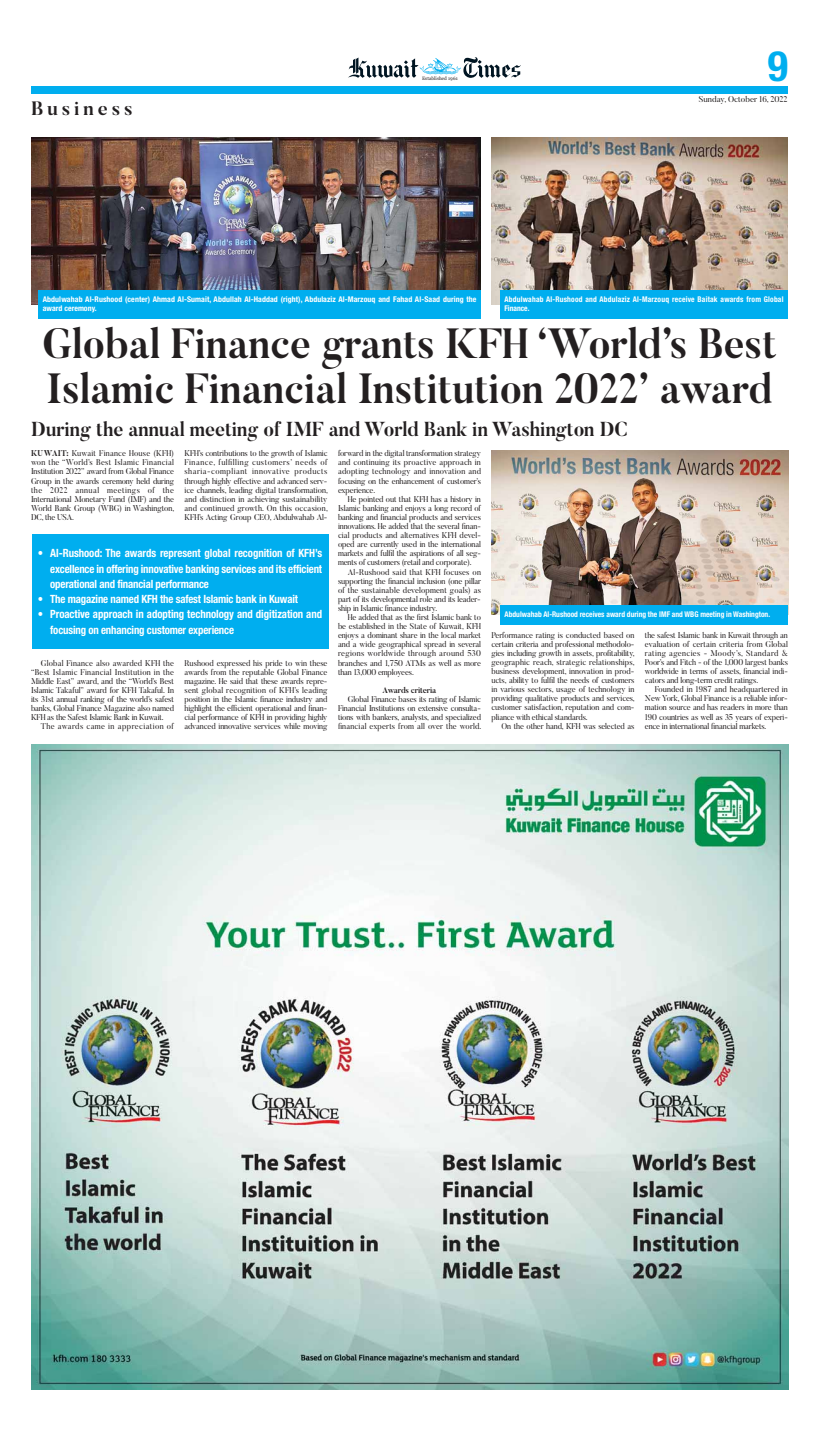
<style>
.page{position:relative;width:819px;height:1439px;background:#fff}
.page>*{position:absolute;margin:0;border:0;box-sizing:border-box;transform-origin:0 0}
.t1{font:700 42px/45px "Butler";color:#231f20;scale:.95 1}
.t2{font:700 condensed 42px "Helvetica Neue";color:#00aeef}
.t3{font:700 20.12px "Butler";color:#231f20;scale:.95 1}
.t4{font:700 19.25px "Butler";letter-spacing:.2em;color:#231f20}
.t5{font:700 condensed 11.38px/15.2px "Helvetica Neue";letter-spacing:-.015em;color:#fff;text-align:justify;scale:.95 1}
.t6{font:8.31px/9.1px "Butler";letter-spacing:-.015em;color:#231f20;text-align:justify;scale:.95 1}
.t7{font:8.31px "Butler";letter-spacing:.05em;color:#231f20;scale:.95 1}
.t8{font:8.31px "Butler";letter-spacing:-.015em;color:#231f20}
.t9{font:700 8.31px "Butler";letter-spacing:-.015em;color:#231f20;scale:.95 1}
.t10{font:700 condensed 7.88px/8.8px "Helvetica Neue";letter-spacing:.01em;color:#fff;scale:.95 1}
.t11{font:700 condensed 7.88px/8.8px "Helvetica Neue";letter-spacing:.01em;color:#fff}
.t12{font:4.81px "Georgia+T42";color:#231f20}
.s1{font-weight:700}
</style>
<div class="page">
<div style="left:31px;top:87px;width:757px;height:7px;background:#00aeef"></div>
<svg style="left:348px;top:57px;width:173px;height:21px"></svg>
<img style="left:31px;top:744px;width:757px;height:645px">
<img style="left:31px;top:137px;width:450px;height:168px">
<img style="left:491px;top:138px;width:297px;height:167px">
<div style="left:38px;top:290px;width:443px;height:29px;background:#00aeef"></div>
<div style="left:500px;top:290px;width:288px;height:29px;background:#00aeef"></div>
<img style="left:491px;top:450px;width:297px;height:165px">
<div style="left:500px;top:605px;width:288px;height:19px;background:#00aeef"></div>
<div style="left:32px;top:534px;width:296px;height:115px;background:#00aeef"></div>
<h3 class="t4" style="left:31px;top:101px;width:103px">Business</h3>
<p class="t12" style="left:422px;top:75px;width:37px">Established 1961</p>
<h1 class="t2" style="left:767px;top:51px;width:22px">9</h1>
<p class="t8" style="left:699px;top:96px;width:90px">Sunday, October 16, 2022</p>
<p class="t11" style="left:43px;top:296px;width:435px">Abdulwahab Al-Rushood (center) Ahmad Al-Sumait, Abdullah Al-Haddad (right), Abdulaziz Al-Marzouq and Fahad Al-Saad during the award ceremony.</p>
<p class="t10" style="left:504px;top:296px;width:295px">Abdulwahab Al-Rushood and Abdulaziz Al-Marzouq receive Baitak awards from Global<br>Finance.</p>
<h1 class="t1" style="left:42px;top:326px;width:774px">Global Finance grants KFH ‘World’s Best<br>Islamic Financial Institution 2022’ award</h1>
<h2 class="t3" style="left:31px;top:422px;width:629px">During the annual meeting of IMF and World Bank in Washington DC</h2>
<p class="t6" style="left:31px;top:450px;width:152px"><span class="s1">KUWAIT:</span> Kuwait Finance House (KFH) won the “World’s Best Islamic Financial Institution 2022” award from Global Finance Group in the awards ceremony held during the 2022 annual meetings of the International Monetary Fund (IMF) and the World Bank Group (WBG) in Washington, DC, the USA.</p>
<p class="t6" style="left:184px;top:450px;width:152px">KFH’s contributions to the growth of Islamic Finance, fulfilling customers’ needs of sharia-compliant innovative products through highly effective and advanced serv&shy;ice channels, leading digital transformation, and distinction in achieving sustainability and continued growth. On this occasion, KFH’s Acting Group CEO, Abdulwahab Al-</p>
<h3 class="t5" style="left:50px;top:547px;width:288px;text-indent:-12px">• Al-Rushood: The awards represent global recognition of KFH’s excellence in offering innovative banking services and its efficient operational and financial performance</h3>
<h3 class="t5" style="left:38px;top:592px;width:275px">• The magazine named KFH the safest Islamic bank in Kuwait</h3>
<h3 class="t5" style="left:50px;top:608px;width:288px;text-indent:-12px">• Proactive approach in adopting technology and digitization and focusing on enhancing customer experience</h3>
<p class="t6" style="left:31px;top:659px;width:152px;text-indent:10px">Global Finance also awarded KFH the “Best Islamic Financial Institution in the Middle East” award, and the “World’s Best Islamic Takaful” award for KFH Takaful. In its 31st annual ranking of the world’s safest banks, Global Finance Magazine also named KFH as the Safest Islamic Bank in Kuwait.</p>
<p class="t7" style="left:41px;top:723px;width:141px">The awards came in appreciation of</p>
<p class="t6" style="left:184px;top:659px;width:152px">Rushood expressed his pride to win these awards from the reputable Global Finance magazine. He said that these awards repre&shy;sent global recognition of KFH’s leading position in the Islamic finance industry and highlight the efficient operational and finan&shy;cial performance of KFH in providing highly advanced innovative services while moving</p>
<p class="t6" style="left:338px;top:450px;width:152px">forward in the digital transformation strategy and continuing its proactive approach in adopting technology and innovation and focusing on the enhancement of customer’s experience.</p>
<p class="t6" style="left:338px;top:495px;width:152px;text-indent:10px">He pointed out that KFH has a history in Islamic banking and enjoys a long record of banking and financial products and services innovations. He added that the several finan&shy;cial products and alternatives KFH devel&shy;oped are currently used in the international markets and fulfil the aspirations of all seg&shy;ments of customers (retail and corporate).</p>
<p class="t6" style="left:338px;top:568px;width:152px;text-indent:10px">Al-Rushood said that KFH focuses on supporting the financial inclusion (one pillar of the sustainable development goals) as part of its developmental role and its leader&shy;ship in Islamic finance industry.</p>
<p class="t6" style="left:338px;top:613px;width:152px;text-indent:10px">He added that as the first Islamic bank to be established in the State of Kuwait, KFH enjoys a dominant share in the local market and a wide geographical spread in several regions worldwide through around 530 branches and 1,750 ATMs as well as more than 13,000 employees.</p>
<p class="t9" style="left:382px;top:687px;width:58px">Awards criteria</p>
<p class="t6" style="left:338px;top:695px;width:152px;text-indent:10px">Global Finance bases its rating of Islamic Financial Institutions on extensive consulta&shy;tions with bankers, analysts, and specialized financial experts from all over the world.</p>
<p class="t10" style="left:504px;top:610px;width:281px">Abdulwahab Al-Rushood receives award during the IMF and WBG meeting in Washington.</p>
<p class="t6" style="left:491px;top:631px;width:152px">Performance rating is conducted based on certain criteria and professional methodolo&shy;gies including growth in assets, profitability, geographic reach, strategic relationships, business development, innovation in prod&shy;ucts, ability to fulfil the needs of customers in various sectors, usage of technology in providing qualitative products and services, customer satisfaction, reputation and com&shy;pliance with ethical standards.</p>
<p class="t6" style="left:501px;top:722px;width:141px">On the other hand, KFH was selected as</p>
<p class="t6" style="left:645px;top:631px;width:152px">the safest Islamic bank in Kuwait through an evaluation of certain criteria from Global rating agencies - Moody’s, Standard &amp; Poor’s and Fitch - of the 1,000 largest banks worldwide in terms of assets, financial indi&shy;cators and long-term credit ratings.</p>
<p class="t6" style="left:645px;top:686px;width:152px;text-indent:10px">Founded in 1987 and headquartered in New York, Global Finance is a reliable infor&shy;mation source and has readers in more than 190 countries as well as 35 years of experi&shy;ence in international financial markets.</p>
</div>
